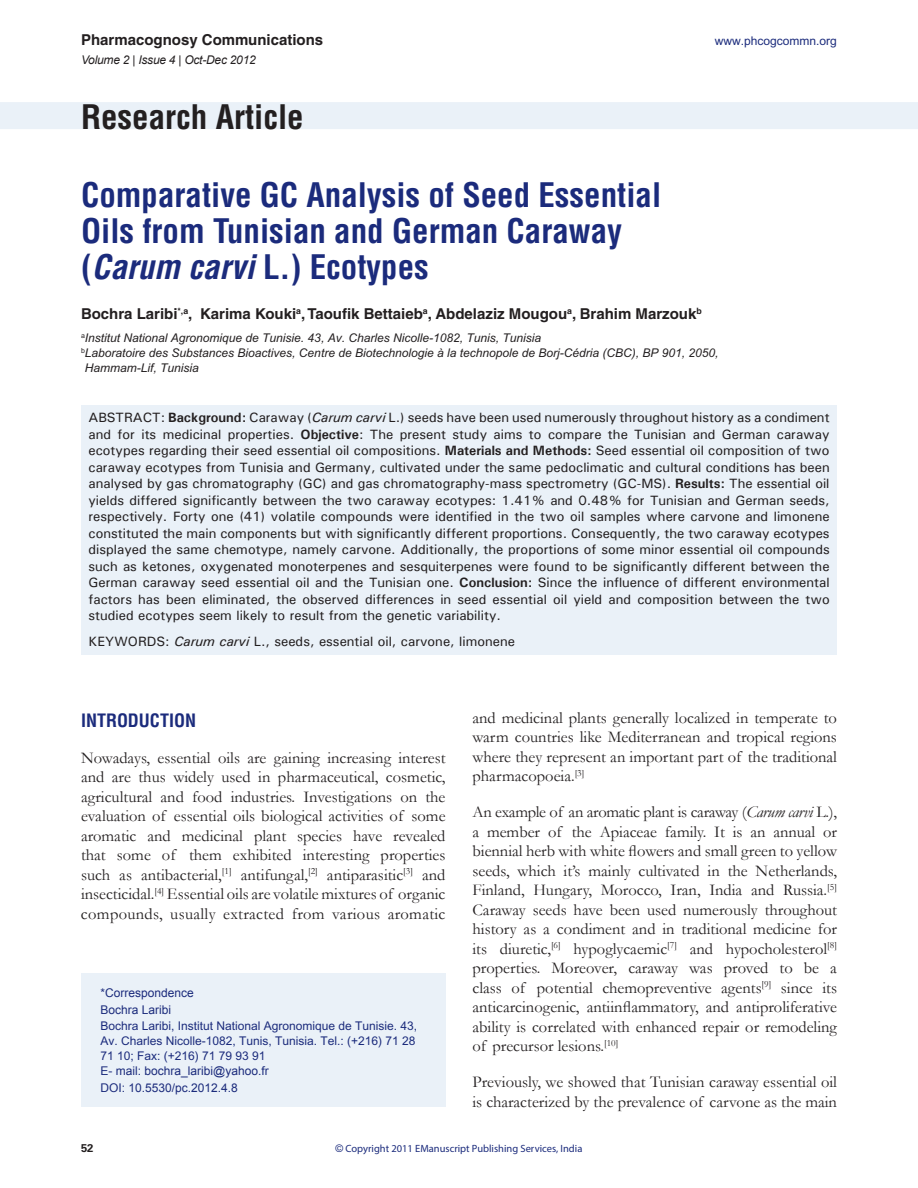
<style>
.page{position:relative;width:918px;height:1188px;background:#fff}
.page>*{position:absolute;margin:0;border:0;box-sizing:border-box;transform-origin:0 0}
.t1{font:700 condensed 33px/36px "Helvetica";color:#1b2b7c}
.t2{font:700 condensed 33px "Helvetica";color:#231f20}
.t3{font:700 condensed 18px "Helvetica";color:#1b2b7c}
.t4{font:16.5px/19.5px "Garamond";color:#231f20;text-align:justify}
.t5{font:700 15px "Helvetica";color:#231f20}
.t6{font:500 13.5px/16.5px "Univers";color:#231f20;text-align:justify}
.t7{font:italic 12px "Arial";color:#231f20}
.t8{font:12px/15px "Arial";color:#1b2b7c}
.t9{font:12px/16.5px "Arial";color:#1b2b7c}
.t10{font:italic 12px "Arial";letter-spacing:-.02em;color:#231f20}
.t11{font:700 11.25px "Univers LT Std";color:#231f20}
.t12{font:10.5px "Myriad Pro";color:#1b2b7c}
.s1{font-style:italic}
.s2{font-weight:700}
.s3{font-family:"Arial"}
</style>
<div class="page">
<div style="left:0;top:102px;width:918px;height:27px;background:#eaf1f8"></div>
<div style="left:81px;top:974px;width:365px;height:133px;background:#eaf1f8"></div>
<div style="left:81px;top:405px;width:756px;height:250px;background:#eaf1f8"></div>
<p class="t5" style="left:81px;top:34px;width:244px">Pharmacognosy Communications</p>
<p class="t8" style="left:715px;top:34px;width:124px">www.phcogcommn.org</p>
<p class="t10" style="left:81px;top:53px;width:176px">Volume 2 | Issue 4 | Oct-Dec 2012</p>
<h1 class="t2" style="left:81px;top:104px;width:224px">Research Article</h1>
<h1 class="t1" style="left:81px;top:180px;width:582px">Comparative GC Analysis of Seed Essential<br>Oils from Tunisian and German Caraway<br>( <span class="s1">Carum carvi</span>L.) Ecotypes</h1>
<p class="t5" style="left:81px;top:309px;width:622px">Bochra Laribi<sup>*</sup> <sup>,</sup> <sup>a</sup>, Karima Kouki <sup>a</sup> , Taoufik Bettaieb<sup>a</sup>, Abdelaziz Mougou <sup>a</sup> , Brahim Marzouk<sup>b</sup></p>
<p class="t7" style="left:81px;top:333px;width:462px"><sup>a</sup>Institut National Agronomique de Tunisie. 43, Av. Charles Nicolle-1082, Tunis, Tunisia</p>
<p class="t7" style="left:81px;top:348px;width:639px"><sup>b</sup> Laboratoire des Substances Bioactives, Centre de Biotechnologie à la technopole de Borj-Cédria (CBC), BP 901, 2050,</p>
<p class="t7" style="left:85px;top:363px;width:116px">Hammam-Lif, Tunisia</p>
<p class="t6" style="left:88px;top:409px;width:743px">ABSTRACT : <span class="s2">Background:</span> Caraway ( <span class="s1">Carum carvi</span> L.) seeds have been used numerously throughout history as a condiment and for its medicinal properties. <span class="s2">Objective</span>: The present study aims to compare the Tunisian and German caraway ecotypes regarding their seed essential oil compositions. <span class="s2">Materials and Methods:</span> Seed essential oil composition of two caraway ecotypes from Tunisia and Germany, cultivated under the same pedoclimatic and cultural conditions has been analysed by gas chromatography (GC) and gas chromatography-mass spectrometry (GC-MS). <span class="s2">Results:</span> The essential oil yields differed significantly between the two caraway ecotypes: 1.41% and 0.48% for Tunisian and German seeds, respectively. Forty one (41) volatile compounds were identified in the two oil samples where carvone and limonene constituted the main components but with significantly different proportions. Consequently, the two caraway ecotypes displayed the same chemotype, namely carvone. Additionally, the proportions of some minor essential oil compounds such as ketones, oxygenated monoterpenes and sesquiterpenes were found to be significantly different between the German caraway seed essential oil and the Tunisian one. <span class="s2">Conclusion:</span> Since the influence of different environmental factors has been eliminated, the observed differences in seed essential oil yield and composition between the two studied ecotypes seem likely to result from the genetic variability.</p>
<p class="t6" style="left:88px;top:632px;width:428px">KEYWORDS: <span class="s1">Carum carvi</span> L ., seeds , essential oil , carvone , limonene</p>
<h2 class="t3" style="left:81px;top:713px;width:117px">INTRODUCTION</h2>
<p class="t4" style="left:81px;top:748px;width:366px">Nowadays, essential oils are gaining increasing interest and are thus widely used in pharmaceutical, cosmetic, agricultural and food industries. Investigations on the evaluation of essential oils biological activities of some aromatic and medicinal plant species have revealed that some of them exhibited interesting properties such as antibacterial, <sup>[</sup> <sup>1</sup> <sup>]</sup> antifungal, <sup>[</sup> <sup>2</sup> <sup>]</sup> antiparasitic <sup>[</sup> <sup>3</sup> <sup>]</sup> and insecticidal. <sup>[</sup> <sup>4</sup> <sup>]</sup> Essential oils are volatile mixtures of organic compounds, usually extracted from various aromatic</p>
<p class="t9" style="left:100px;top:985px;width:95px">*Correspondence<br>Bochra Laribi</p>
<p class="t8" style="left:100px;top:1020px;width:318px">Bochra Laribi, Institut National Agronomique de Tunisie. 43,<br>Av. Charles Nicolle-1082, Tunis, Tunisia. Tel.: (+216) 71 28<br>71 10; Fax: (+216) 71 79 93 91</p>
<p class="t9" style="left:100px;top:1063px;width:170px">E- mail: bochra_laribi@yahoo.fr<br>DOI: 10.5530/pc.2012.4.8</p>
<p class="t4" style="left:472px;top:708px;width:366px">and medicinal plants generally localized in temperate to warm countries like Mediterranean and tropical regions where they represent an important part of the traditional pharmacopoeia. <sup>[</sup> <sup>3</sup> <sup>]</sup></p>
<p class="t4" style="left:473px;top:803px;width:366px">An example of an aromatic plant is caraway ( <span class="s1">Carum carvi</span> L.), a member of the Apiaceae family. It is an annual or biennial herb with white flowers and small green to yellow seeds, which it’s mainly cultivated in the Netherlands, Finland, Hungary, Morocco, Iran, India and Russia. <sup>[</sup> <sup>5</sup> <sup>] </sup>Caraway seeds have been used numerously throughout history as a condiment and in traditional medicine for its diuretic, <sup>[</sup> <sup>6</sup> <sup>]</sup> hypoglycaemic <sup>[</sup> <sup>7</sup> <sup>]</sup> and hypocholesterol <sup>[</sup> <sup>8</sup> <sup>] </sup>properties. Moreover, caraway was proved to be a class of potential chemopreventive agents <sup>[</sup> <sup>9</sup> <sup>]</sup> since its anticarcinogenic, antiinflammatory, and antiproliferative ability is correlated with enhanced repair or remodeling of precursor lesions. <sup>[</sup> <sup>10</sup> <sup>]</sup></p>
<p class="t4" style="left:472px;top:1073px;width:366px">Previously, we showed that Tunisian caraway essential oil is characterized by the prevalence of carvone as the main</p>
<p class="t11" style="left:81px;top:1143px;width:14px">52</p>
<p class="t12" style="left:336px;top:1144px;width:248px"><span class="s3">©</span> Copyright 2011 EManuscript Publishing Services, India</p>
</div>
